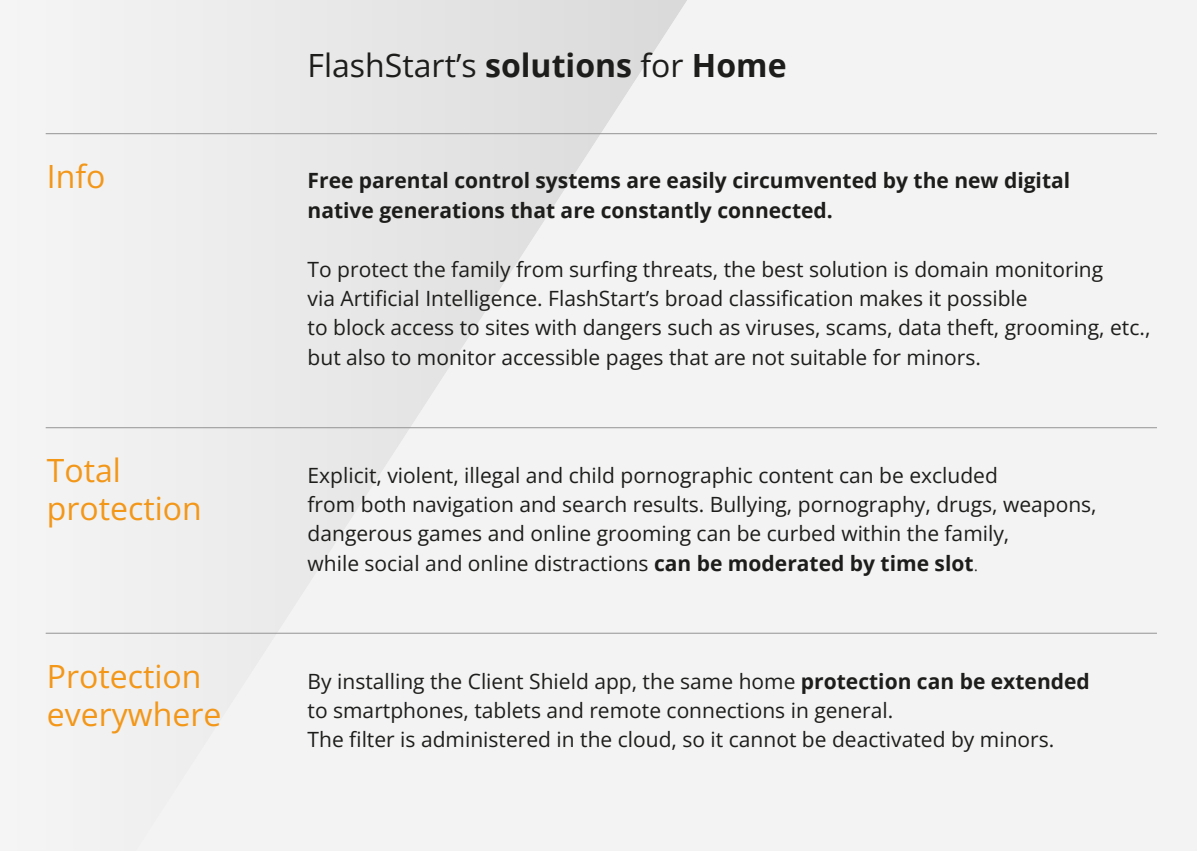
<style>
.page{position:relative;width:1197px;height:851px;background:#fff}
.page>*{position:absolute;margin:0;border:0;box-sizing:border-box;transform-origin:0 0}
.t1{font:32px/38.4px "Open Sans";color:#f39719}
.t2{font:32px "Open Sans";color:#1d1d1b}
.t3{font:21px/29.4px "Open Sans";color:#1d1d1b}
.t4{font:700 21px/29.4px "Open Sans";color:#1d1d1b}
.s1{font-weight:700}
</style>
<div class="page">
<div style="left:0;top:0;width:1196px;height:850px;background:#f3f3f3"></div>
<svg style="left:45px;top:0;width:642px;height:634px"></svg>
<hr style="left:46px;top:133px;width:1110px;height:1px;background:#959494">
<hr style="left:46px;top:427px;width:1110px;height:1px;background:#959494">
<hr style="left:46px;top:632px;width:1110px;height:1px;background:#959494">
<h1 class="t1" style="left:47px;top:161px;width:60px">Info</h1>
<h1 class="t1" style="left:47px;top:454px;width:156px">Total protection</h1>
<h1 class="t1" style="left:47px;top:660px;width:176px">Protection everywhere</h1>
<h1 class="t2" style="left:307px;top:53px;width:480px">FlashStart’s <span class="s1">solutions</span> for <span class="s1">Home</span></h1>
<p class="t4" style="left:307px;top:165px;width:764px">Free parental control systems are easily circumvented by the new digital native generations that are constantly connected.</p>
<p class="t3" style="left:307px;top:254px;width:844px">To protect the family from surfing threats, the best solution is domain monitoring<br>via Artificial Intelligence. FlashStart’s broad classification makes it possible<br>to block access to sites with dangers such as viruses, scams, data theft, grooming, etc., but also to monitor accessible pages that are not suitable for minors.</p>
<p class="t3" style="left:307px;top:459px;width:790px">Explicit, violent, illegal and child pornographic content can be excluded<br>from both navigation and search results. Bullying, pornography, drugs, weapons, dangerous games and online grooming can be curbed within the family,<br>while social and online distractions <span class="s1">can be moderated by time slot</span>.</p>
<p class="t3" style="left:307px;top:665px;width:783px">By installing the Client Shield app, the same home <span class="s1">protection can be extended </span>to smartphones, tablets and remote connections in general.<br>The filter is administered in the cloud, so it cannot be deactivated by minors.</p>
</div>
